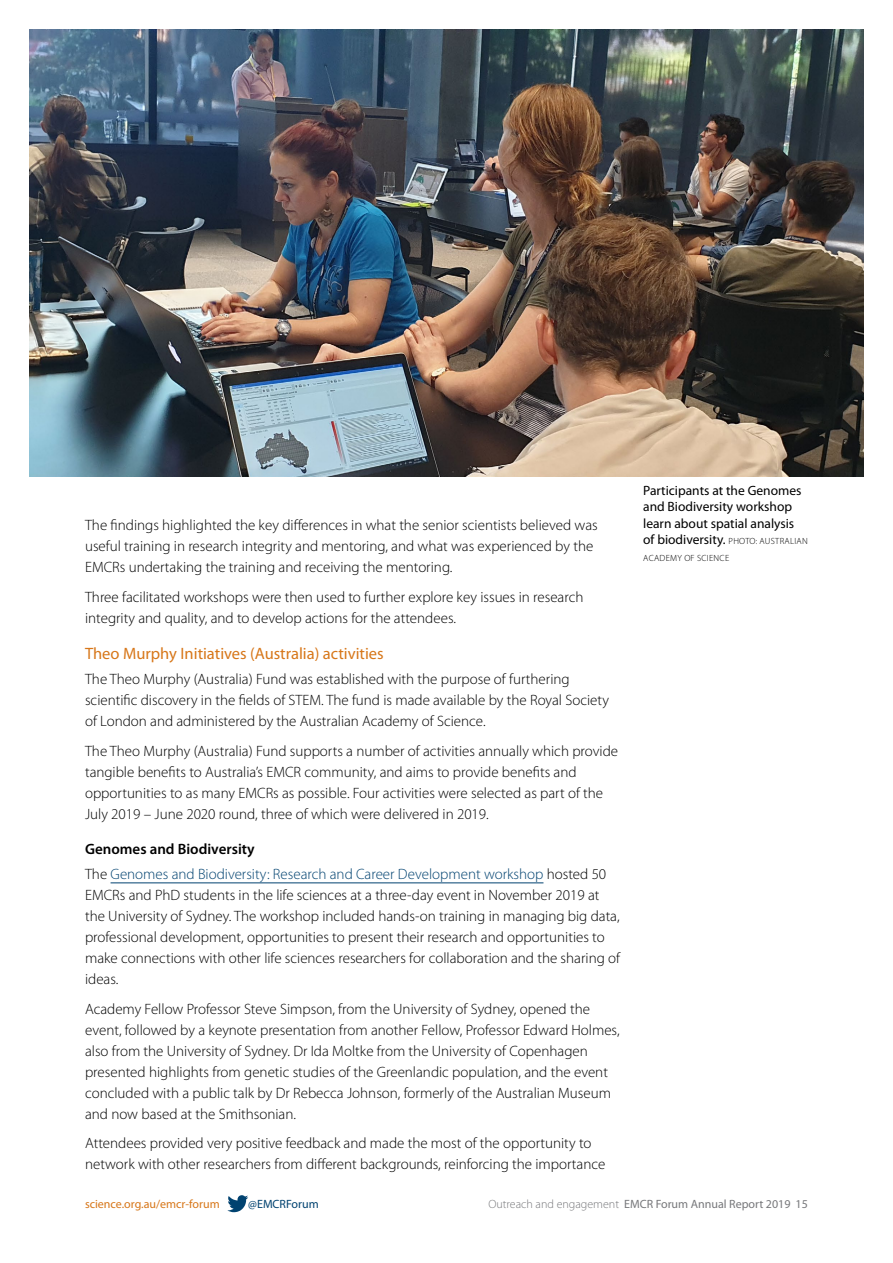
<style>
.page{position:relative;width:893px;height:1263px;background:#fff}
.page>*{position:absolute;margin:0;border:0;box-sizing:border-box;transform-origin:0 0}
.t1{font:16.5px "Myriad Pro";color:#d7771a}
.t2{font:300 15px/21px "Myriad Pro";color:#000}
.t3{font:300 15px/25.2px "Myriad Pro";color:#004270}
.t4{font:13.5px/16.5px "Myriad Pro";color:#000}
.t5{font:12px "Myriad Pro";color:#77787b}
.t6{font:12px "Myriad Pro";color:#d7771a}
.t7{font:12px "Myriad Pro";color:#004270}
.t8{font:300 9px/16.5px "Myriad Pro";letter-spacing:.03em;color:#000}
.s1{font-weight:600;color:#000}
.s2{color:#000}
.s3{font-weight:400;font-size:13.5px}
.s4{font-weight:300}
</style>
<div class="page">
<hr style="left:111px;top:883px;width:432px;height:1px;background:#004270">
<img style="left:30px;top:30px;width:833px;height:446px">
<svg style="left:227px;top:1195px;width:21px;height:17px"></svg>
<p class="t2" style="left:85px;top:515px;width:514px">The findings highlighted the key differences in what the senior scientists believed was useful training in research integrity and mentoring, and what was experienced by the<br>EMCRs undertaking the training and receiving the mentoring.</p>
<p class="t2" style="left:85px;top:586px;width:500px">Three facilitated workshops were then used to further explore key issues in research integrity and quality, and to develop actions for the attendees.</p>
<p class="t1" style="left:85px;top:644px;width:300px">Theo Murphy Initiatives (Australia) activities</p>
<p class="t2" style="left:85px;top:669px;width:525px">The Theo Murphy (Australia) Fund was established with the purpose of furthering scientific discovery in the fields of STEM. The fund is made available by the Royal Society of London and administered by the Australian Academy of Science.</p>
<p class="t2" style="left:85px;top:741px;width:535px">The Theo Murphy (Australia) Fund supports a number of activities annually which provide tangible benefits to Australia’s EMCR community, and aims to provide benefits and opportunities to as many EMCRs as possible. Four activities were selected as part of the July 2019 – June 2020 round, three of which were delivered in 2019.</p>
<p class="t3" style="left:85px;top:836px;width:523px"><span class="s1">Genomes and Biodiversity<br></span><span class="s2">The</span> Genomes and Biodiversity: Research and Career Development workshop <span class="s2">hosted 50</span></p>
<p class="t2" style="left:85px;top:885px;width:537px">EMCRs and PhD students in the life sciences at a three-day event in November 2019 at the University of Sydney. The workshop included hands-on training in managing big data, professional development, opportunities to present their research and opportunities to make connections with other life sciences researchers for collaboration and the sharing of ideas.</p>
<p class="t2" style="left:85px;top:998px;width:536px">Academy Fellow Professor Steve Simpson, from the University of Sydney, opened the event, followed by a keynote presentation from another Fellow, Professor Edward Holmes, also from the University of Sydney. Dr Ida Moltke from the University of Copenhagen presented highlights from genetic studies of the Greenlandic population, and the event concluded with a public talk by Dr Rebecca Johnson, formerly of the Australian Museum and now based at the Smithsonian.</p>
<p class="t2" style="left:85px;top:1133px;width:522px">Attendees provided very positive feedback and made the most of the opportunity to network with other researchers from different backgrounds, reinforcing the importance</p>
<p class="t4" style="left:643px;top:482px;width:160px">Participants at the Genomes and Biodiversity workshop learn about spatial analysis</p>
<p class="t8" style="left:643px;top:533px;width:166px"><span class="s3">of biodiversity.</span> PHOTO: AUSTRALIAN<br>ACADEMY OF SCIENCE</p>
<p class="t6" style="left:85px;top:1197px;width:136px">science.org.au/emcr-forum</p>
<p class="t7" style="left:248px;top:1197px;width:72px">@EMCRForum</p>
<p class="t5" style="left:488px;top:1197px;width:321px"><span class="s4">Outreach and engagement</span> EMCR Forum Annual Report 2019 15</p>
</div>
